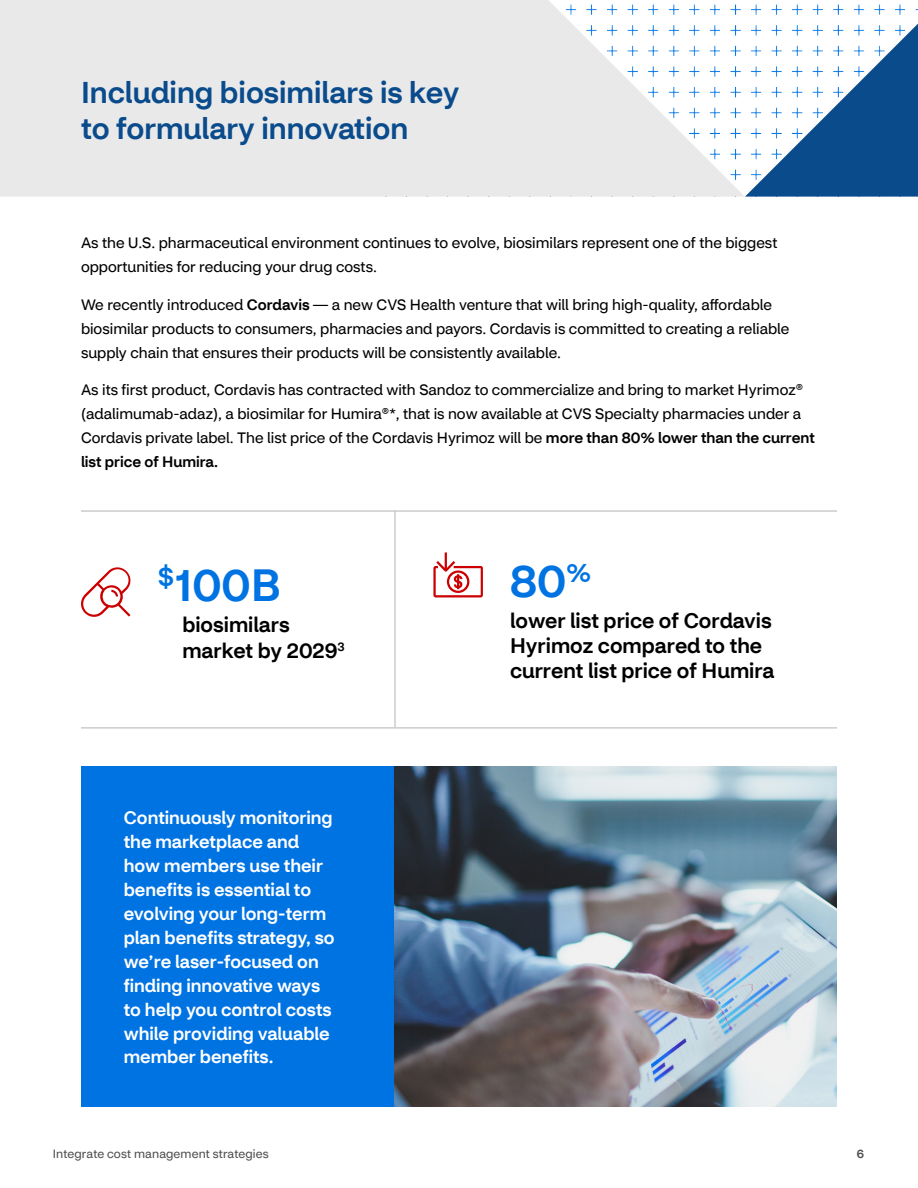
<style>
.page{position:relative;width:918px;height:1188px;background:#fff}
.page>*{position:absolute;margin:0;border:0;box-sizing:border-box;transform-origin:0 0}
.Callout_Number_40{font:500 45px "CVS Health Sans";color:#0073e3}
.t1{font:500 30px/36px "CVS Health Sans";color:#0a4b8c}
.Callout_14{font:500 21px/25.2px "CVS Health Sans";color:#000}
.Body_Copy_10{font:500 18px/24px "CVS Health Sans";color:#fff}
.Body_Copy_10-2{font:15px/24px "CVS Health Sans";color:#000}
.t2{font:12px "CVS Health Sans";letter-spacing:.01em;color:#505050}
.t3{font:500 12px "CVS Health Sans";color:#505050}
.s1{font-weight:500}
</style>
<div class="page">
<div style="left:81px;top:767px;width:315px;height:340px;background:#0073e3"></div>
<hr style="left:81px;top:510px;width:756px;height:2px;background:#ccc">
<hr style="left:81px;top:727px;width:756px;height:2px;background:#ccc">
<hr style="left:394px;top:510px;width:2px;height:217px;background:#ccc">
<svg style="left:433px;top:552px;width:50px;height:45px"></svg>
<svg style="left:81px;top:567px;width:50px;height:50px"></svg>
<svg style="left:0;top:0;width:744px;height:197px;background:#eaebeb"></svg>
<svg style="left:745px;top:24px;width:173px;height:173px"></svg>
<img style="left:394px;top:767px;width:443px;height:340px">
<h2 class="t1" style="left:81px;top:75px;width:380px">Including biosimilars is key to formulary innovation</h2>
<p class="Body_Copy_10-2" style="left:81px;top:231px;width:698px">As the U.S. pharmaceutical environment continues to evolve, biosimilars represent one of the biggest opportunities for reducing your drug costs.</p>
<p class="Body_Copy_10-2" style="left:81px;top:293px;width:710px">We recently introduced <span class="s1">Cordavis</span> — a new CVS Health venture that will bring high-quality, affordable biosimilar products to consumers, pharmacies and payors. Cordavis is committed to creating a reliable supply chain that ensures their products will be consistently available.</p>
<p class="Body_Copy_10-2" style="left:81px;top:378px;width:735px">As its first product, Cordavis has contracted with Sandoz to commercialize and bring to market Hyrimoz® (adalimumab-adaz), a biosimilar for Humira®*, that is now available at CVS Specialty pharmacies under a Cordavis private label. The list price of the Cordavis Hyrimoz will be <span class="s1">more than 80% lower than the current list price of Humira.</span></p>
<p class="Callout_Number_40" style="left:158px;top:557px;width:124px"><sup>$</sup>100B</p>
<p class="Callout_14" style="left:182px;top:613px;width:164px">biosimilars market by 2029<sup>3</sup></p>
<p class="Body_Copy_10" style="left:124px;top:805px;width:212px">Continuously monitoring the marketplace and how members use their benefits is essential to evolving your long-term plan benefits strategy, so we’re laser-focused on finding innovative ways to help you control costs while providing valuable member benefits.</p>
<p class="Callout_Number_40" style="left:510px;top:554px;width:83px">80<sup>%</sup></p>
<p class="Callout_14" style="left:510px;top:608px;width:266px">lower list price of Cordavis<br>Hyrimoz compared to the current list price of Humira</p>
<p class="t2" style="left:53px;top:1147px;width:217px">Integrate cost management strategies</p>
<p class="t3" style="left:857px;top:1147px;width:9px">6</p>
</div>
